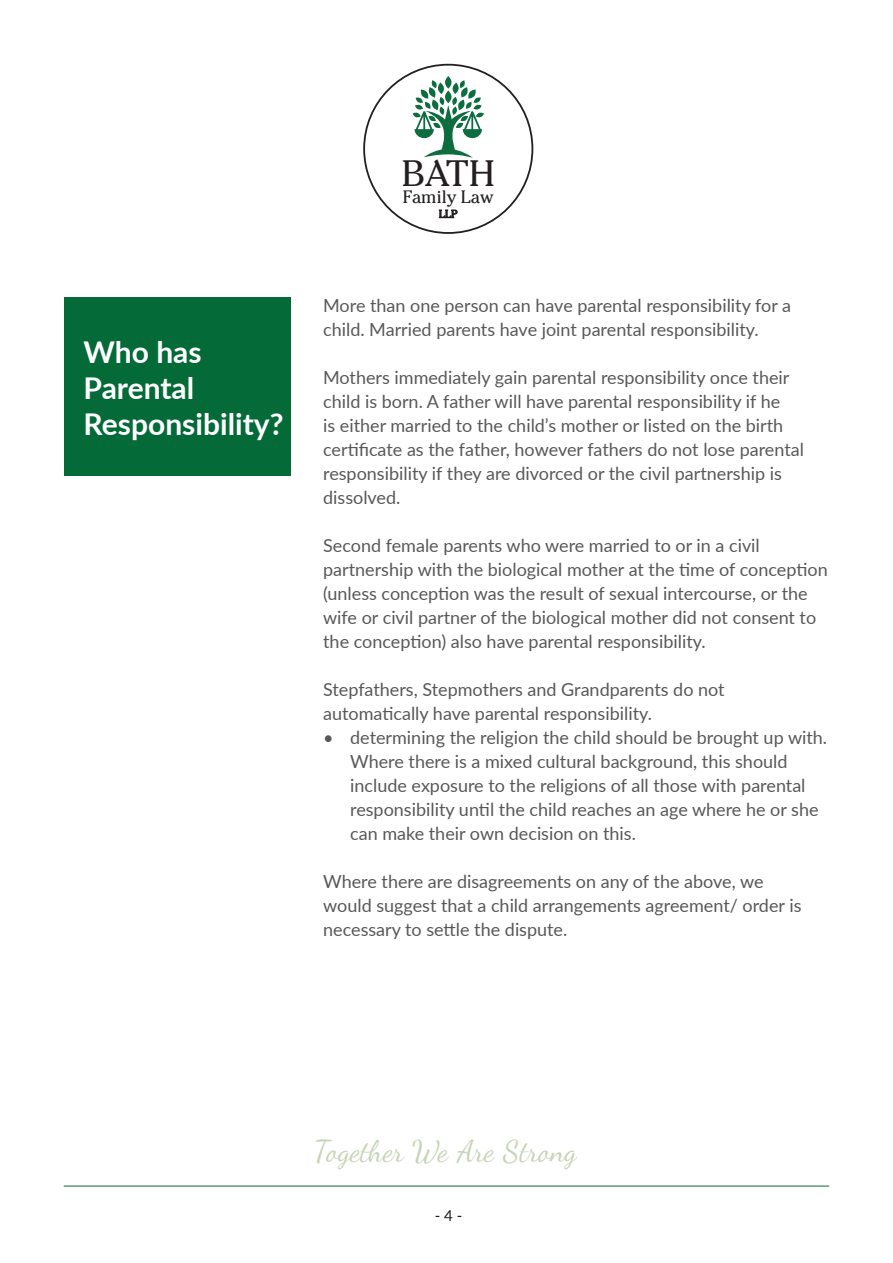
<style>
.page{position:relative;width:893px;height:1263px;background:#fff}
.page>*{position:absolute;margin:0;border:0;box-sizing:border-box;transform-origin:0 0}
.t1{font:36.6px "Cheltenham Std";color:#231f20}
.t2{font:700 30px/36px "Lato";color:#fff}
.t3{font:30px "Dancing Script OT";color:#c5d4b6}
.t4{font:18px/24px "Lato";color:#57585a}
.t5{font:17.85px "Cheltenham Std";color:#231f20}
.t6{font:15px "Lato";color:#231f20}
.t7{font:10.8px "Cheltenham Std";color:#231f20}
</style>
<div class="page">
<hr style="left:64px;top:1186px;width:765px;height:1px;background:#046a38">
<svg style="left:445px;top:76px;width:6px;height:13px"></svg>
<svg style="left:413px;top:80px;width:71px;height:78px"></svg>
<div style="left:64px;top:298px;width:227px;height:178px;background:#046a38"></div>
<p class="t2" style="left:84px;top:333px;width:120px">Who has</p>
<p class="t2" style="left:84px;top:369px;width:201px">Parental<br>Responsibility?</p>
<p class="t1" style="left:402px;top:152px;width:94px">BATH</p>
<p class="t5" style="left:403px;top:186px;width:93px">Family Law</p>
<p class="t7" style="left:439px;top:208px;width:20px">LLP</p>
<p class="t4" style="left:323px;top:293px;width:469px">More than one person can have parental responsibility for a child. Married parents have joint parental responsibility.</p>
<p class="t4" style="left:323px;top:365px;width:482px">Mothers immediately gain parental responsibility once their child is born. A father will have parental responsibility if he<br>is either married to the child’s mother or listed on the birth certificate as the father, however fathers do not lose parental responsibility if they are divorced or the civil partnership is dissolved.</p>
<p class="t4" style="left:323px;top:533px;width:506px">Second female parents who were married to or in a civil partnership with the biological mother at the time of conception (unless conception was the result of sexual intercourse, or the wife or civil partner of the biological mother did not consent to the conception) also have parental responsibility.</p>
<p class="t4" style="left:323px;top:677px;width:403px">Stepfathers, Stepmothers and Grandparents do not automatically have parental responsibility.</p>
<p class="t4" style="left:350px;top:725px;width:478px;text-indent:-27px">• determining the religion the child should be brought up with.<br>Where there is a mixed cultural background, this should include exposure to the religions of all those with parental responsibility until the child reaches an age where he or she can make their own decision on this.</p>
<p class="t4" style="left:323px;top:869px;width:480px">Where there are disagreements on any of the above, we would suggest that a child arrangements agreement/ order is necessary to settle the dispute.</p>
<p class="t3" style="left:316px;top:1133px;width:263px">Together We Are Strong</p>
<p class="t6" style="left:435px;top:1205px;width:29px">- 4 -</p>
</div>
